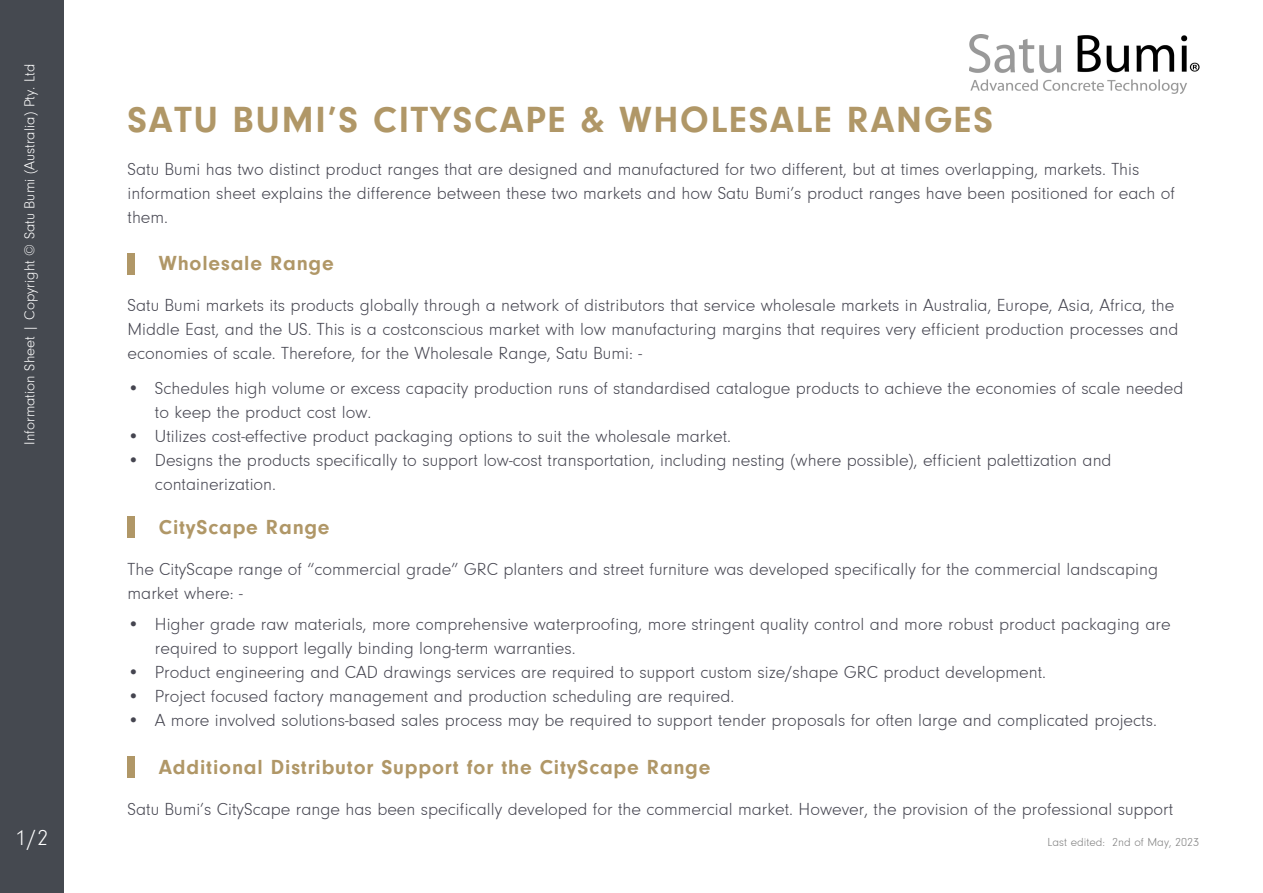
<style>
.page{position:relative;width:1263px;height:893px;background:#fff}
.page>*{position:absolute;margin:0;border:0;box-sizing:border-box;transform-origin:0 0}
.t1{font:700 37.5px "Neuzeit Gro";letter-spacing:.05em;color:#b09767}
.t2{font:300 22.5px "Neuzeit Gro";color:#fff}
.t3{font:700 21px "Neuzeit Gro";letter-spacing:.04em;color:#b09767}
.t4{font:300 18px/24px "Neuzeit Gro";color:#454550}
.t5{font:700 18px "Neuzeit Gro";color:#454550}
.t6{font:300 15px "Neuzeit Gro";color:#fff}
.t7{font:300 12px "Neuzeit Gro";color:#7f7f7f}
</style>
<div class="page">
<div style="left:0;top:0;width:64px;height:893px;background:#454950"></div>
<div style="left:128px;top:253px;width:7px;height:21px;background:#b09767"></div>
<div style="left:128px;top:517px;width:7px;height:21px;background:#b09767"></div>
<div style="left:128px;top:757px;width:7px;height:21px;background:#b09767"></div>
<img style="left:969px;top:34px;width:230px;height:59px">
<p class="t6" style="left:22px;top:445px;width:383px;rotate:-90deg">Information Sheet | Copyright © Satu Bumi (Australia) Pty. Ltd</p>
<p class="t2" style="left:15px;top:826px;width:35px">1/2</p>
<p class="t1" style="left:128px;top:99px;width:867px">SATU BUMI’S CITYSCAPE &amp; WHOLESALE RANGES</p>
<p class="t4" style="left:128px;top:158px;width:1049px">Satu Bumi has two distinct product ranges that are designed and manufactured for two different, but at times overlapping, markets. This information sheet explains the difference between these two markets and how Satu Bumi’s product ranges have been positioned for each of them.</p>
<p class="t3" style="left:159px;top:252px;width:176px">Wholesale Range</p>
<p class="t4" style="left:128px;top:294px;width:1052px">Satu Bumi markets its products globally through a network of distributors that service wholesale markets in Australia, Europe, Asia, Africa, the<br>Middle East, and the US. This is a costconscious market with low manufacturing margins that requires very efficient production processes and economies of scale. Therefore, for the Wholesale Range, Satu Bumi: -</p>
<p class="t5" style="left:128px;top:378px;width:14px">•</p>
<p class="t5" style="left:128px;top:426px;width:14px">•</p>
<p class="t5" style="left:128px;top:450px;width:14px">•</p>
<p class="t4" style="left:155px;top:376px;width:1030px">Schedules high volume or excess capacity production runs of standardised catalogue products to achieve the economies of scale needed to keep the product cost low.</p>
<p class="t4" style="left:155px;top:424px;width:578px">Utilizes cost-effective product packaging options to suit the wholesale market.</p>
<p class="t4" style="left:155px;top:448px;width:958px">Designs the products specifically to support low-cost transportation, including nesting (where possible), efficient palettization and containerization.</p>
<p class="t3" style="left:159px;top:515px;width:172px">CityScape Range</p>
<p class="t4" style="left:128px;top:557px;width:1032px">The CityScape range of “commercial grade” GRC planters and street furniture was developed specifically for the commercial landscaping market where: -</p>
<p class="t5" style="left:128px;top:614px;width:14px">•</p>
<p class="t5" style="left:128px;top:662px;width:14px">•</p>
<p class="t5" style="left:128px;top:686px;width:14px">•</p>
<p class="t5" style="left:128px;top:710px;width:14px">•</p>
<p class="t4" style="left:155px;top:612px;width:1017px">Higher grade raw materials, more comprehensive waterproofing, more stringent quality control and more robust product packaging are required to support legally binding long-term warranties.</p>
<p class="t4" style="left:155px;top:660px;width:893px">Product engineering and CAD drawings services are required to support custom size/shape GRC product development.</p>
<p class="t4" style="left:155px;top:684px;width:581px">Project focused factory management and production scheduling are required.</p>
<p class="t4" style="left:155px;top:708px;width:1003px">A more involved solutions-based sales process may be required to support tender proposals for often large and complicated projects.</p>
<p class="t3" style="left:159px;top:755px;width:553px">Additional Distributor Support for the CityScape Range</p>
<p class="t4" style="left:128px;top:797px;width:1047px">Satu Bumi’s CityScape range has been specifically developed for the commercial market. However, the provision of the professional support</p>
<p class="t7" style="left:1047px;top:835px;width:153px">Last edited: 2nd of May, 2023</p>
</div>
